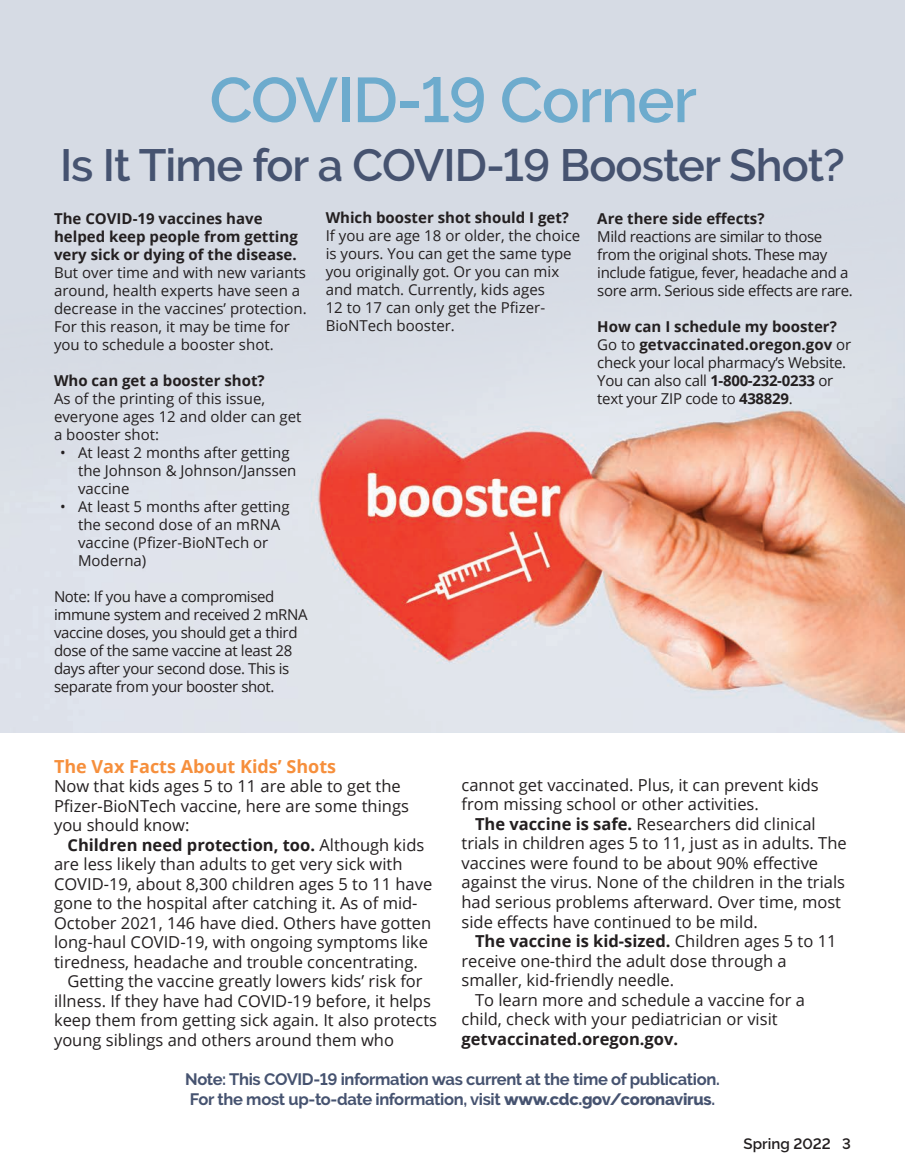
<style>
.page{position:relative;width:905px;height:1175px;background:#fff}
.page>*{position:absolute;margin:0;border:0;box-sizing:border-box;transform-origin:0 0}
.t1{font:600 63px "Raleway";letter-spacing:-.02em;color:#6dabcd}
.t2{font:600 45px "Raleway";letter-spacing:-.02em;color:#465370}
.t3{font:700 18px "Open Sans";color:#f68f3c}
.t4{font:16.5px/19.5px "Open Sans";color:#231f20}
.t5{font:700 16.5px/19.5px "Raleway";letter-spacing:-.02em;color:#465370}
.t6{font:700 16.5px "Open Sans";color:#231f20}
.t7{font:15px/18px "Open Sans";color:#231f20}
.t8{font:15px/18px "Open Sans";letter-spacing:-.025em;color:#231f20}
.t9{font:700 15px/18px "Open Sans";color:#231f20}
.t10{font:15px/18px "Open Sans";letter-spacing:-.02em;color:#231f20}
.t11{font:600 15px "Raleway";color:#231f20}
.s1{font-weight:700}
.s2{font-weight:400}
.s3{font-weight:800}
</style>
<div class="page">
<div style="left:0;top:0;width:904px;height:733px;background:#d6dbe4"></div>
<img style="left:275px;top:384px;width:629px;height:349px">
<h1 class="t1" style="left:209px;top:64px;width:489px">COVID-19 Corner</h1>
<h2 class="t2" style="left:60px;top:139px;width:786px">Is It Time for a COVID-19 Booster Shot?</h2>
<p class="t9" style="left:54px;top:209px;width:245px">The COVID-19 vaccines have helped keep people from getting very sick or dying of the disease.</p>
<p class="t7" style="left:54px;top:263px;width:254px">But over time and with new variants around, health experts have seen a decrease in the vaccines’ protection.<br>For this reason, it may be time for you to schedule a booster shot.</p>
<p class="t9" style="left:54px;top:371px;width:212px">Who can get a booster shot?</p>
<p class="t7" style="left:54px;top:389px;width:249px">As of the printing of this issue, everyone ages 12 and older can get a booster shot:</p>
<p class="t7" style="left:78px;top:443px;width:220px;text-indent:-18px">• At least 2 months after getting the Johnson &amp; Johnson/Janssen vaccine</p>
<p class="t7" style="left:78px;top:497px;width:213px;text-indent:-18px">• At least 5 months after getting the second dose of an mRNA vaccine (Pfizer-BioNTech or<br>Moderna)</p>
<p class="t8" style="left:54px;top:587px;width:255px">Note: If you have a compromised immune system and received 2 mRNA vaccine doses, you should get a third dose of the same vaccine at least 28 days after your second dose. This is separate from your booster shot.</p>
<p class="t9" style="left:325px;top:208px;width:245px">Which booster shot should I get?</p>
<p class="t7" style="left:325px;top:226px;width:256px">If you are age 18 or older, the choice is yours. You can get the same type you originally got. Or you can mix and match. Currently, kids ages<br>12 to 17 can only get the Pfizer-<br>BioNTech booster.</p>
<p class="t9" style="left:597px;top:209px;width:169px">Are there side effects?</p>
<p class="t8" style="left:597px;top:227px;width:257px">Mild reactions are similar to those from the original shots. These may include fatigue, fever, headache and a sore arm. Serious side effects are rare.</p>
<p class="t10" style="left:597px;top:317px;width:255px"><span class="s1">How can I schedule my booster?<br></span>Go to <span class="s1">getvaccinated.oregon.gov</span> or check your local pharmacy’s Website.<br>You can also call <span class="s1">1-800-232-0233</span> or text your ZIP code to <span class="s1">438829</span>.</p>
<p class="t3" style="left:54px;top:753px;width:283px">The Vax Facts About Kids’ Shots</p>
<p class="t4" style="left:54px;top:776px;width:356px">Now that kids ages 5 to 11 are able to get the<br>Pfizer-BioNTech vaccine, here are some things you should know:</p>
<p class="t6" style="left:67px;top:833px;width:358px">Children need protection, too. <span class="s2">Although kids</span></p>
<p class="t4" style="left:54px;top:854px;width:350px">are less likely than adults to get very sick with</p>
<p class="t4" style="left:54px;top:873px;width:380px">COVID-19, about 8,300 children ages 5 to 11 have</p>
<p class="t4" style="left:54px;top:893px;width:365px">gone to the hospital after catching it. As of mid-</p>
<p class="t4" style="left:54px;top:912px;width:379px">October 2021, 146 have died. Others have gotten</p>
<p class="t4" style="left:54px;top:932px;width:375px">long-haul COVID-19, with ongoing symptoms like</p>
<p class="t4" style="left:54px;top:951px;width:365px">tiredness, headache and trouble concentrating.</p>
<p class="t4" style="left:67px;top:971px;width:356px">Getting the vaccine greatly lowers kids’ risk for</p>
<p class="t4" style="left:54px;top:990px;width:378px">illness. If they have had COVID-19 before, it helps</p>
<p class="t4" style="left:54px;top:1010px;width:384px">keep them from getting sick again. It also protects</p>
<p class="t4" style="left:54px;top:1029px;width:341px">young siblings and others around them who</p>
<p class="t4" style="left:461px;top:774px;width:359px">cannot get vaccinated. Plus, it can prevent kids from missing school or other activities.</p>
<p class="t4" style="left:461px;top:813px;width:387px;text-indent:13px"><span class="s1">The vaccine is safe.</span> Researchers did clinical trials in children ages 5 to 11, just as in adults. The vaccines were found to be about 90% effective against the virus. None of the children in the trials had serious problems afterward. Over time, most side effects have continued to be mild.</p>
<p class="t6" style="left:475px;top:929px;width:363px">The vaccine is kid-sized. <span class="s2">Children ages 5 to 11</span></p>
<p class="t4" style="left:461px;top:950px;width:327px">receive one-third the adult dose through a</p>
<p class="t4" style="left:461px;top:969px;width:214px">smaller, kid-friendly needle.</p>
<p class="t4" style="left:475px;top:989px;width:331px">To learn more and schedule a vaccine for a</p>
<p class="t4" style="left:461px;top:1008px;width:318px">child, check with your pediatrician or visit</p>
<p class="t6" style="left:461px;top:1026px;width:218px">getvaccinated.oregon.gov.</p>
<p class="t5" style="left:185px;top:1070px;width:536px">Note: This COVID-19 information was current at the time of publication.<br>For the most up-to-date information, visit <span class="s3">www.cdc.gov/coronavirus</span>.</p>
<p class="t11" style="left:743px;top:1134px;width:109px">Spring 2022 3</p>
</div>
